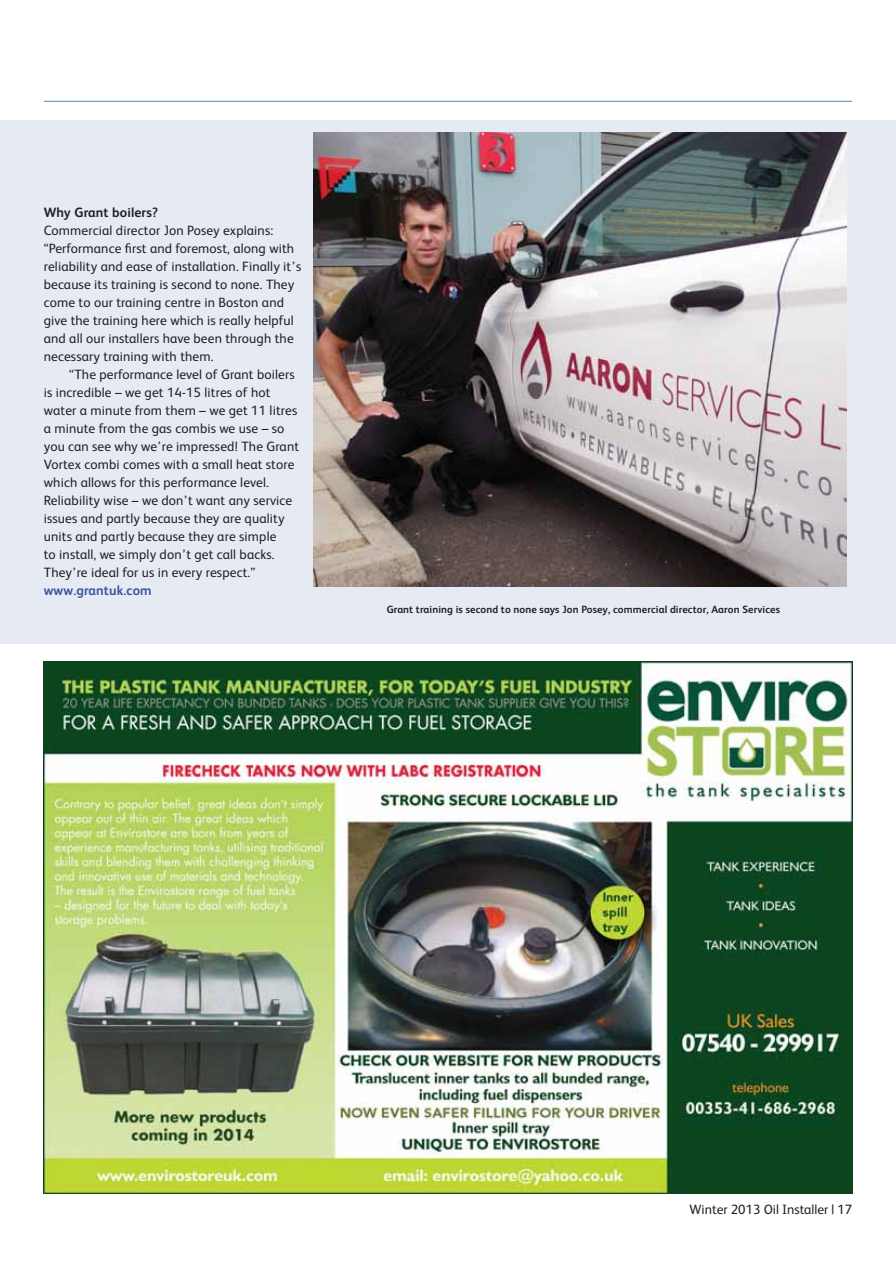
<style>
.page{position:relative;width:896px;height:1266px;background:#fff}
.page>*{position:absolute;margin:0;border:0;box-sizing:border-box;transform-origin:0 0}
.t1{font:13.5px/18px "FS Albert";letter-spacing:.01em;color:#231f20}
.t2{font:700 13.5px "FS Albert";letter-spacing:.01em;color:#231f20}
.t3{font:700 13.5px "FS Albert";letter-spacing:.01em;color:#3953a4}
.t4{font:700 10.5px "FS Albert";letter-spacing:.01em;color:#231f20}
</style>
<div class="page">
<hr style="left:44px;top:101px;width:808px;height:1px;background:#4b8ab6">
<div style="left:0;top:120px;width:895px;height:523px;background:#e5eaf3"></div>
<img style="left:313px;top:132px;width:533px;height:454px">
<img style="left:44px;top:661px;width:808px;height:532px">
<p class="t2" style="left:44px;top:208px;width:116px">Why Grant boilers?</p>
<p class="t1" style="left:44px;top:223px;width:259px">Commercial director Jon Posey explains: “Performance first and foremost, along with reliability and ease of installation. Finally it’s because its training is second to none. They come to our training centre in Boston and give the training here which is really helpful and all our installers have been through the necessary training with them.</p>
<p class="t1" style="left:44px;top:367px;width:257px;text-indent:26px">“The performance level of Grant boilers is incredible – we get 14-15 litres of hot water a minute from them – we get 11 litres a minute from the gas combis we use – so you can see why we’re impressed! The Grant Vortex combi comes with a small heat store which allows for this performance level.<br>Reliability wise – we don’t want any service issues and partly because they are quality units and partly because they are simple<br>to install, we simply don’t get call backs.<br>They’re ideal for us in every respect.”</p>
<p class="t3" style="left:44px;top:586px;width:109px">www.grantuk.com</p>
<p class="t4" style="left:386px;top:605px;width:395px">Grant training is second to none says Jon Posey, commercial director, Aaron Services</p>
<p class="t1" style="left:689px;top:1201px;width:164px">Winter 2013 Oil Installer | 17</p>
</div>
